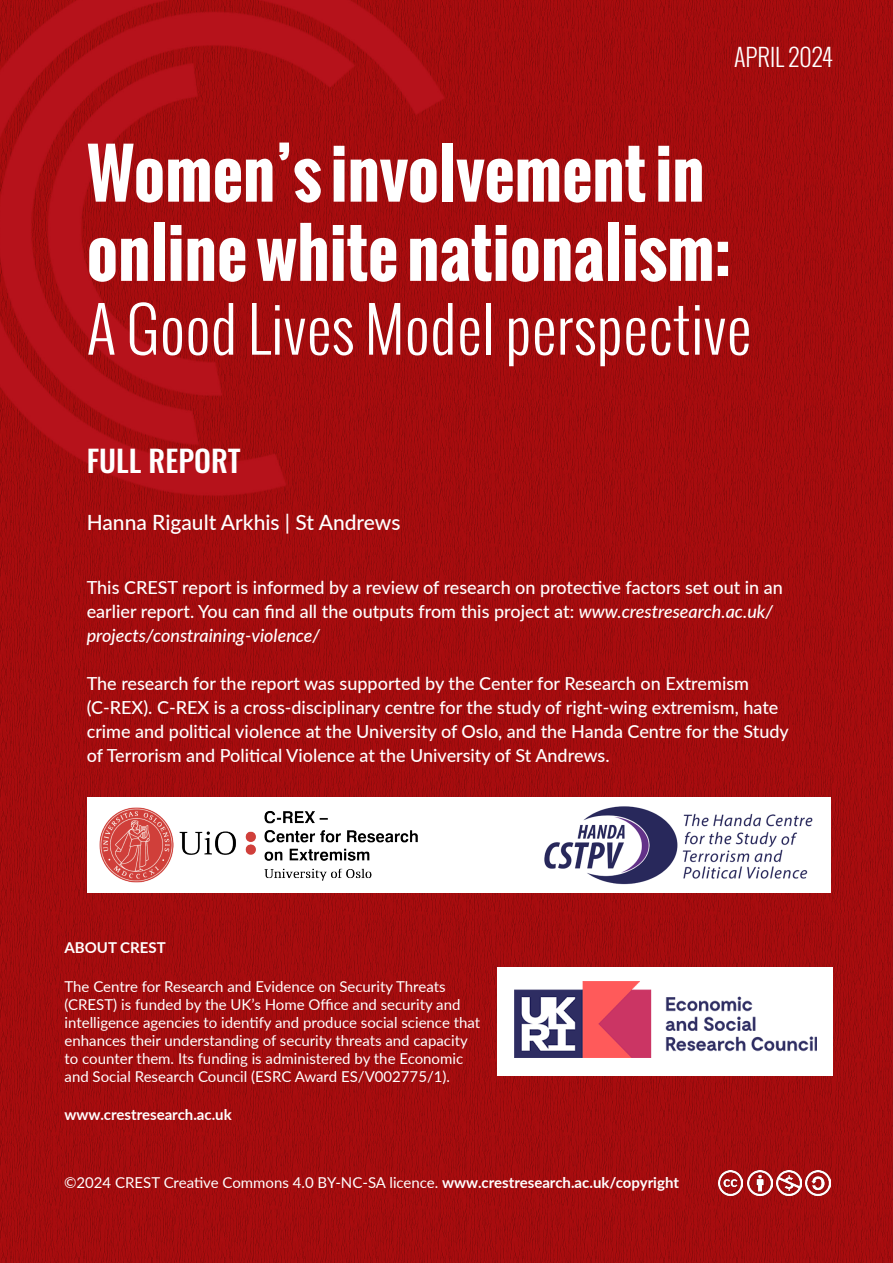
<style>
.page{position:relative;width:893px;height:1263px;background:#fff}
.page>*{position:absolute;margin:0;border:0;box-sizing:border-box;transform-origin:0 0}
.COVER__TITLE{font:700 66px/79.2px "Oswald";color:#fff}
.COVER__TITLE-2{font:300 61.5px "Oswald";color:#fff}
.COVER__FULL_REPORT{font:500 30px "Oswald";color:#fff}
.COVER__DATE{font:300 24px "Oswald";color:#fff}
.COVER__INNER_TEXT{font:500 21px "Lato";color:#fff}
.COVER__ABOUT_PROJECT{font:500 18px/24px "Lato";color:#fff}
.ABOUT_CREST{font:15px/18px "Lato";color:#fff}
.FUNDING_STATEMENT{font:15px "Lato";color:#fff}
.COVER__SUBTITLE{font:700 15px "Lato";color:#fff}
.ABOUT_CREST-2{font:700 15px "Lato";color:#fff}
.s1{font-style:italic}
.s2{font-weight:700}
</style>
<div class="page">
<img style="left:0;top:0;width:893px;height:1263px">
<div style="left:497px;top:968px;width:335px;height:108px;background:#fff"></div>
<img style="left:515px;top:981px;width:301px;height:77px">
<img style="left:777px;top:1171px;width:24px;height:24px">
<img style="left:747px;top:1171px;width:25px;height:24px">
<img style="left:718px;top:1171px;width:25px;height:24px">
<img style="left:806px;top:1171px;width:25px;height:24px">
<div style="left:87px;top:797px;width:744px;height:95px;background:#fff"></div>
<img style="left:99px;top:807px;width:319px;height:76px">
<img style="left:544px;top:806px;width:269px;height:79px">
<p class="COVER__DATE" style="left:734px;top:40px;width:100px">APRIL 2024</p>
<p class="COVER__TITLE" style="left:87px;top:134px;width:646px">Women’s involvement in online white nationalism:</p>
<p class="COVER__TITLE-2" style="left:87px;top:287px;width:666px">A Good Lives Model perspective</p>
<p class="COVER__FULL_REPORT" style="left:87px;top:445px;width:155px">FULL REPORT</p>
<p class="COVER__INNER_TEXT" style="left:87px;top:507px;width:315px">Hanna Rigault Arkhis | St Andrews</p>
<p class="COVER__ABOUT_PROJECT" style="left:87px;top:574px;width:698px">This CREST report is informed by a review of research on protective factors set out in an earlier report. You can find all the outputs from this project at: <span class="s1">www.crestresearch.ac.uk/ projects/constraining-violence/</span></p>
<p class="COVER__ABOUT_PROJECT" style="left:87px;top:670px;width:704px">The research for the report was supported by the Center for Research on Extremism (C-REX). C-REX is a cross-disciplinary centre for the study of right-wing extremism, hate crime and political violence at the University of Oslo, and the Handa Centre for the Study of Terrorism and Political Violence at the University of St Andrews.</p>
<p class="ABOUT_CREST-2" style="left:65px;top:937px;width:103px">ABOUT CREST</p>
<p class="ABOUT_CREST" style="left:65px;top:976px;width:417px">The Centre for Research and Evidence on Security Threats (CREST) is funded by the UK’s Home Office and security and intelligence agencies to identify and produce social science that enhances their understanding of security threats and capacity to counter them. Its funding is administered by the Economic and Social Research Council (ESRC Award ES/V002775/1).</p>
<p class="COVER__SUBTITLE" style="left:65px;top:1103px;width:169px">www.crestresearch.ac.uk</p>
<p class="FUNDING_STATEMENT" style="left:64px;top:1172px;width:616px">©2024 CREST Creative Commons 4.0 BY-NC-SA licence. <span class="s2">www.crestresearch.ac.uk/copyright</span></p>
</div>
